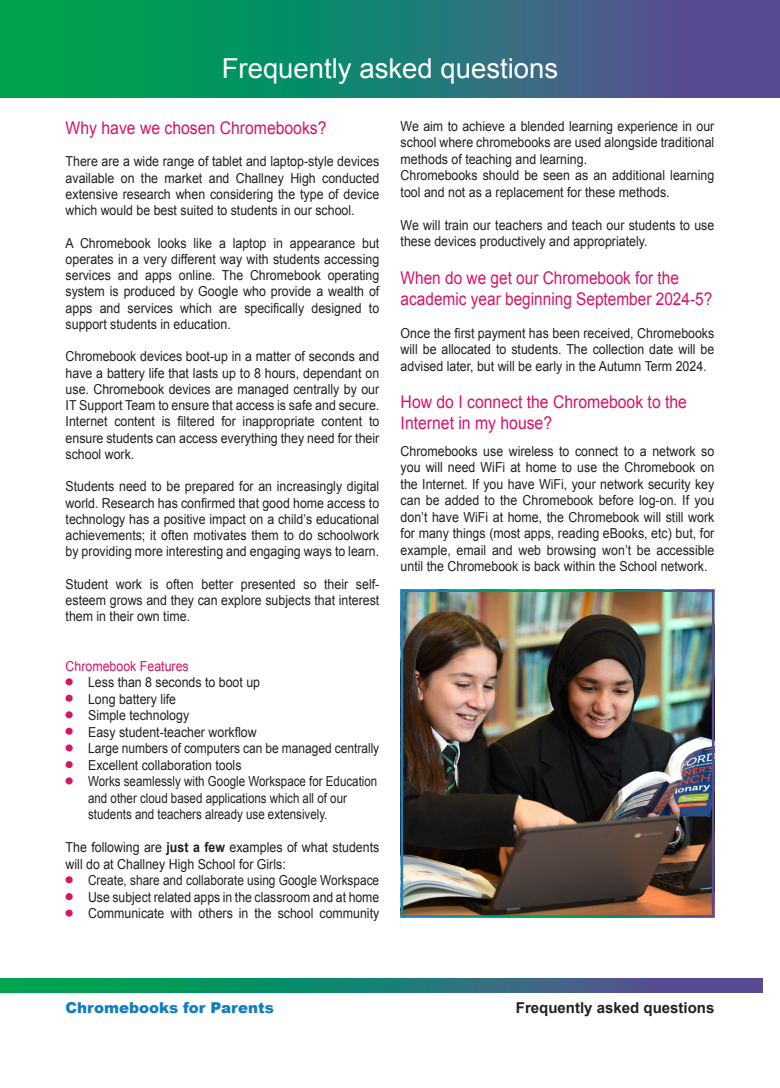
<style>
.page{position:relative;width:780px;height:1088px;background:#fff}
.page>*{position:absolute;margin:0;border:0;box-sizing:border-box;transform-origin:0 0}
.t1{font:27.5px "Arial";color:#fff}
.t2{font:17.5px/21px "Arial";color:#d71466;scale:.9 1}
.t3{font:17.5px/21px "Arial";color:#d71466;scale:.88 1}
.t4{font:700 15px "Arial";color:#231f20}
.t5{font:900 15px "Arial";color:#137cc0}
.t6{font:13.75px/16.2px "Arial";color:#231f20;text-align:justify;scale:.9 1}
.t7{font:13.75px/16.5px "Arial";color:#231f20;scale:.84 1}
.t8{font:13.75px "Arial";color:#231f20;scale:.86 1}
.t9{font:13.75px "Arial";color:#231f20;scale:.87 1}
.t10{font:13.75px "Arial";color:#231f20;scale:.89 1}
.t11{font:13.75px "Arial";color:#d71466;scale:.9 1}
.s1{font-weight:700}
</style>
<div class="page">
<svg style="left:0;top:0;width:780px;height:97px;background:#227c72"></svg>
<svg style="left:0;top:978px;width:762px;height:14px;background:#237b72"></svg>
<div style="left:66px;top:678px;width:7px;height:7px;background:#d71466;border-radius:50%"></div>
<div style="left:66px;top:694px;width:7px;height:8px;background:#d71466;border-radius:50%"></div>
<div style="left:66px;top:711px;width:7px;height:7px;background:#d71466;border-radius:50%"></div>
<div style="left:66px;top:728px;width:7px;height:7px;background:#d71466;border-radius:50%"></div>
<div style="left:66px;top:744px;width:7px;height:7px;background:#d71466;border-radius:50%"></div>
<div style="left:66px;top:761px;width:7px;height:7px;background:#d71466;border-radius:50%"></div>
<div style="left:66px;top:777px;width:7px;height:7px;background:#d71466;border-radius:50%"></div>
<div style="left:66px;top:876px;width:7px;height:7px;background:#d71466;border-radius:50%"></div>
<div style="left:66px;top:893px;width:7px;height:7px;background:#d71466;border-radius:50%"></div>
<div style="left:66px;top:909px;width:7px;height:7px;background:#d71466;border-radius:50%"></div>
<img style="left:403px;top:592px;width:308px;height:322px">
<p class="t1" style="left:222px;top:51px;width:338px">Frequently asked questions</p>
<p class="t2" style="left:66px;top:117px;width:291px">Why have we chosen Chromebooks?</p>
<p class="t6" style="left:66px;top:154px;width:350px">There are a wide range of tablet and laptop-style devices available on the market and Challney High conducted extensive research when considering the type of device which would be best suited to students in our school.</p>
<p class="t6" style="left:66px;top:235px;width:350px">A Chromebook looks like a laptop in appearance but operates in a very different way with students accessing services and apps online. The Chromebook operating system is produced by Google who provide a wealth of apps and services which are specifically designed to support students in education.</p>
<p class="t6" style="left:66px;top:349px;width:350px">Chromebook devices boot-up in a matter of seconds and have a battery life that lasts up to 8 hours, dependant on use. Chromebook devices are managed centrally by our IT Support Team to ensure that access is safe and secure.<br>Internet content is filtered for inappropriate content to ensure students can access everything they need for their school work.</p>
<p class="t6" style="left:66px;top:479px;width:350px">Students need to be prepared for an increasingly digital world. Research has confirmed that good home access to technology has a positive impact on a child’s educational achievements; it often motivates them to do schoolwork by providing more interesting and engaging ways to learn.</p>
<p class="t6" style="left:66px;top:576px;width:350px">Student work is often better presented so their self&shy;esteem grows and they can explore subjects that interest them in their own time.</p>
<p class="t11" style="left:66px;top:657px;width:138px">Chromebook Features</p>
<p class="t6" style="left:66px;top:675px;width:218px">• Less than 8 seconds to boot up</p>
<p class="t6" style="left:66px;top:691px;width:124px">• Long battery life</p>
<p class="t6" style="left:66px;top:708px;width:139px">• Simple technology</p>
<p class="t6" style="left:66px;top:724px;width:214px">• Easy student-teacher workflow</p>
<p class="t9" style="left:66px;top:739px;width:362px">• Large numbers of computers can be managed centrally</p>
<p class="t6" style="left:66px;top:757px;width:197px">• Excellent collaboration tools</p>
<p class="t7" style="left:88px;top:773px;width:346px;text-indent:-23px">• Works seamlessly with Google Workspace for Education and other cloud based applications which all of our students and teachers already use extensively.</p>
<p class="t6" style="left:66px;top:839px;width:350px">The following are <span class="s1">just a few</span> examples of what students will do at Challney High School for Girls:</p>
<p class="t8" style="left:66px;top:871px;width:366px">• Create, share and collaborate using Google Workspace</p>
<p class="t10" style="left:66px;top:888px;width:354px">• Use subject related apps in the classroom and at home</p>
<p class="t6" style="left:66px;top:906px;width:350px">• Communicate with others in the school community</p>
<p class="t6" style="left:400px;top:118px;width:350px">We aim to achieve a blended learning experience in our school where chromebooks are used alongside traditional methods of teaching and learning.</p>
<p class="t6" style="left:400px;top:167px;width:350px">Chromebooks should be seen as an additional learning tool and not as a replacement for these methods.</p>
<p class="t6" style="left:400px;top:217px;width:350px">We will train our teachers and teach our students to use these devices productively and appropriately.</p>
<p class="t3" style="left:400px;top:267px;width:356px">When do we get our Chromebook for the academic year beginning September 2024-5?</p>
<p class="t6" style="left:400px;top:325px;width:350px">Once the first payment has been received, Chromebooks will be allocated to students. The collection date will be advised later, but will be early in the Autumn Term 2024.</p>
<p class="t2" style="left:400px;top:392px;width:320px">How do I connect the Chromebook to the<br>Internet in my house?</p>
<p class="t6" style="left:400px;top:443px;width:350px">Chromebooks use wireless to connect to a network so you will need WiFi at home to use the Chromebook on the Internet. If you have WiFi, your network security key can be added to the Chromebook before log-on. If you don’t have WiFi at home, the Chromebook will still work for many things (most apps, reading eBooks, etc) but, for example, email and web browsing won’t be accessible until the Chromebook is back within the School network.</p>
<p class="t5" style="left:66px;top:996px;width:210px">Chromebooks for Parents</p>
<p class="t4" style="left:516px;top:998px;width:200px">Frequently asked questions</p>
</div>
